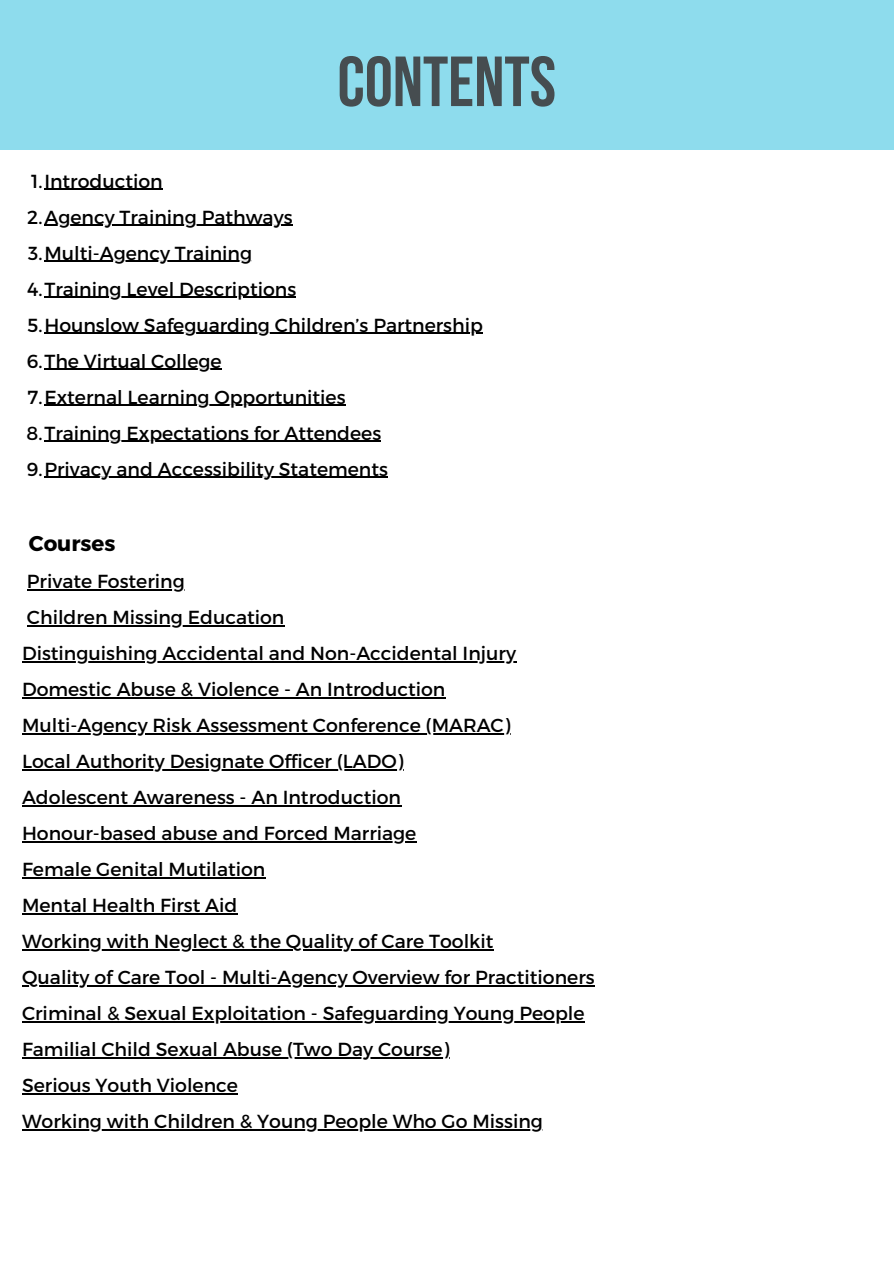
<style>
.page{position:relative;width:894px;height:1264px;background:#fff}
.page>*{position:absolute;margin:0;border:0;box-sizing:border-box;transform-origin:0 0}
.t1{font:700 70.65px "Bebas Neue";color:#464d50}
.t2{font:700 21.45px "Montserrat";color:#000}
.t3{font:18.9px "Montserrat";color:#000}
</style>
<div class="page">
<div style="left:0;top:0;width:893px;height:150px;background:#8edced"></div>
<hr style="left:44px;top:189px;width:119px;height:1px;background:#000">
<hr style="left:44px;top:225px;width:248px;height:1px;background:#000">
<hr style="left:44px;top:261px;width:208px;height:1px;background:#000">
<hr style="left:44px;top:297px;width:252px;height:1px;background:#000">
<hr style="left:44px;top:333px;width:439px;height:1px;background:#000">
<hr style="left:44px;top:369px;width:177px;height:1px;background:#000">
<hr style="left:44px;top:405px;width:301px;height:1px;background:#000">
<hr style="left:44px;top:441px;width:337px;height:1px;background:#000">
<hr style="left:44px;top:477px;width:344px;height:1px;background:#000">
<hr style="left:27px;top:589px;width:158px;height:1px;background:#000">
<hr style="left:27px;top:625px;width:257px;height:1px;background:#000">
<hr style="left:22px;top:661px;width:494px;height:1px;background:#000">
<hr style="left:22px;top:697px;width:423px;height:1px;background:#000">
<hr style="left:22px;top:733px;width:488px;height:1px;background:#000">
<hr style="left:22px;top:769px;width:381px;height:1px;background:#000">
<hr style="left:22px;top:805px;width:379px;height:1px;background:#000">
<hr style="left:22px;top:841px;width:394px;height:1px;background:#000">
<hr style="left:22px;top:877px;width:243px;height:1px;background:#000">
<hr style="left:22px;top:913px;width:215px;height:1px;background:#000">
<hr style="left:22px;top:949px;width:471px;height:1px;background:#000">
<hr style="left:22px;top:985px;width:572px;height:1px;background:#000">
<hr style="left:22px;top:1021px;width:562px;height:1px;background:#000">
<hr style="left:22px;top:1057px;width:427px;height:1px;background:#000">
<hr style="left:22px;top:1093px;width:216px;height:1px;background:#000">
<hr style="left:22px;top:1129px;width:521px;height:1px;background:#000">
<h1 class="t1" style="left:337px;top:53px;width:220px">CONTENTS</h1>
<p class="t3" style="left:31px;top:168px;width:133px">1.Introduction</p>
<p class="t3" style="left:27px;top:204px;width:267px">2.Agency Training Pathways</p>
<p class="t3" style="left:28px;top:240px;width:225px">3.Multi-Agency Training</p>
<p class="t3" style="left:27px;top:276px;width:270px">4.Training Level Descriptions</p>
<p class="t3" style="left:27px;top:312px;width:457px">5.Hounslow Safeguarding Children’s Partnership</p>
<p class="t3" style="left:27px;top:348px;width:196px">6.The Virtual College</p>
<p class="t3" style="left:28px;top:384px;width:319px">7.External Learning Opportunities</p>
<p class="t3" style="left:27px;top:420px;width:356px">8.Training Expectations for Attendees</p>
<p class="t3" style="left:27px;top:456px;width:362px">9.Privacy and Accessibility Statements</p>
<p class="t2" style="left:29px;top:529px;width:88px">Courses</p>
<p class="t3" style="left:27px;top:569px;width:159px">Private Fostering</p>
<p class="t3" style="left:27px;top:605px;width:259px">Children Missing Education</p>
<p class="t3" style="left:22px;top:641px;width:495px">Distinguishing Accidental and Non-Accidental Injury</p>
<p class="t3" style="left:22px;top:677px;width:425px">Domestic Abuse &amp; Violence - An Introduction</p>
<p class="t3" style="left:22px;top:713px;width:489px">Multi-Agency Risk Assessment Conference (MARAC)</p>
<p class="t3" style="left:22px;top:749px;width:382px">Local Authority Designate Officer (LADO)</p>
<p class="t3" style="left:22px;top:785px;width:380px">Adolescent Awareness - An Introduction</p>
<p class="t3" style="left:22px;top:821px;width:396px">Honour-based abuse and Forced Marriage</p>
<p class="t3" style="left:22px;top:857px;width:245px">Female Genital Mutilation</p>
<p class="t3" style="left:22px;top:893px;width:217px">Mental Health First Aid</p>
<p class="t3" style="left:22px;top:929px;width:473px">Working with Neglect &amp; the Quality of Care Toolkit</p>
<p class="t3" style="left:22px;top:965px;width:574px">Quality of Care Tool - Multi-Agency Overview for Practitioners</p>
<p class="t3" style="left:22px;top:1001px;width:563px">Criminal &amp; Sexual Exploitation - Safeguarding Young People</p>
<p class="t3" style="left:22px;top:1037px;width:428px">Familial Child Sexual Abuse (Two Day Course)</p>
<p class="t3" style="left:22px;top:1073px;width:217px">Serious Youth Violence</p>
<p class="t3" style="left:22px;top:1109px;width:522px">Working with Children &amp; Young People Who Go Missing</p>
</div>
